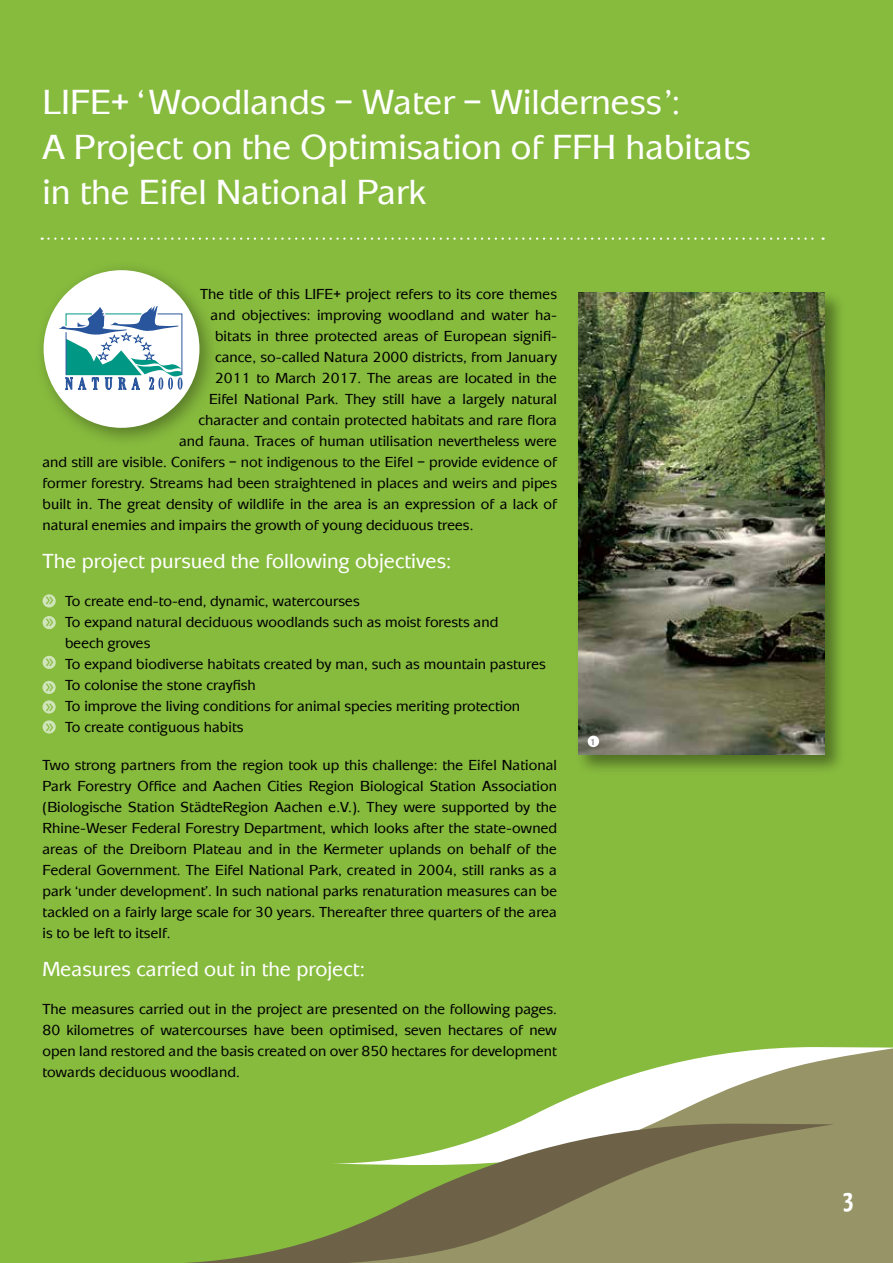
<style>
.page{position:relative;width:893px;height:1263px;background:#87bb3e}
.page>*{position:absolute;margin:0;border:0;box-sizing:border-box;transform-origin:0 0}
.t1{font:500 36px/45px "Mixage EF";color:#fff}
.t2{font:700 27px "BDKJ";color:#fff}
.t3{font:500 21px "Mixage EF";color:#fff}
.t4{font:15.45px/21.8px "Meta";color:#87bb3e}
.t5{font:500 15px/21px "Mixage EF";color:#000;text-align:justify}
.t6{font:700 9px "Mixage EF";color:#949290}
</style>
<div class="page">
<div style="left:834px;top:1168px;width:59px;height:95px;background:#979467"></div>
<svg style="left:515px;top:1047px;width:378px;height:121px"></svg>
<svg style="left:185px;top:1124px;width:649px;height:139px"></svg>
<div style="left:34px;top:260px;width:186px;height:188px;background:#000;opacity:.35"></div>
<div style="left:44px;top:270px;width:155px;height:158px;background:#fff;border-radius:50%"></div>
<svg style="left:59px;top:306px;width:124px;height:84px"></svg>
<svg style="left:42px;top:237px;width:782px;height:3px"></svg>
<div style="left:43px;top:594px;width:13px;height:13px;background:#d1e5bc;border-radius:50%"></div>
<div style="left:43px;top:616px;width:13px;height:13px;background:#d1e5bc;border-radius:50%"></div>
<div style="left:43px;top:656px;width:13px;height:13px;background:#d1e5bc;border-radius:50%"></div>
<div style="left:43px;top:720px;width:13px;height:13px;background:#d1e5bc;border-radius:50%"></div>
<div style="left:43px;top:681px;width:13px;height:13px;background:#d1e5bc;border-radius:50%"></div>
<div style="left:43px;top:700px;width:13px;height:13px;background:#d1e5bc;border-radius:50%"></div>
<div style="left:575px;top:289px;width:271px;height:487px;background:#000;opacity:.4"></div>
<img style="left:579px;top:293px;width:246px;height:462px">
<div style="left:588px;top:736px;width:11px;height:11px;background:#fff;border-radius:50%"></div>
<h1 class="t1" style="left:43px;top:80px;width:710px">LIFE+ ‘Woodlands – Water – Wilderness’:<br>A Project on the Optimisation of FFH habitats in the Eifel National Park</h1>
<p class="t5" style="left:200px;top:284px;width:359px">The title of this LIFE+ project refers to its core themes</p>
<p class="t5" style="left:211px;top:305px;width:348px">and objectives: improving woodland and water ha-</p>
<p class="t5" style="left:215px;top:326px;width:344px">bitats in three protected areas of European signifi-</p>
<p class="t5" style="left:215px;top:347px;width:344px">cance, so-called Natura 2000 districts, from January</p>
<p class="t5" style="left:215px;top:368px;width:344px">2011 to March 2017. The areas are located in the</p>
<p class="t5" style="left:209px;top:389px;width:350px">Eifel National Park. They still have a largely natural</p>
<p class="t5" style="left:199px;top:410px;width:360px">character and contain protected habitats and rare flora</p>
<p class="t5" style="left:179px;top:431px;width:380px">and fauna. Traces of human utilisation nevertheless were</p>
<p class="t5" style="left:43px;top:452px;width:516px">and still are visible. Conifers – not indigenous to the Eifel – provide evidence of</p>
<p class="t5" style="left:43px;top:473px;width:516px">former forestry. Streams had been straightened in places and weirs and pipes</p>
<p class="t5" style="left:43px;top:494px;width:516px">built in. The great density of wildlife in the area is an expression of a lack of</p>
<p class="t5" style="left:43px;top:515px;width:432px">natural enemies and impairs the growth of young deciduous trees.</p>
<h3 class="t3" style="left:43px;top:549px;width:410px">The project pursued the following objectives:</h3>
<p class="t5" style="left:65px;top:590px;width:482px;text-align:left">To create end-to-end, dynamic, watercourses<br>To expand natural deciduous woodlands such as moist forests and<br>beech groves<br>To expand biodiverse habitats created by man, such as mountain pastures To colonise the stone crayfish<br>To improve the living conditions for animal species meriting protection<br>To create contiguous habits</p>
<p class="t5" style="left:43px;top:754px;width:516px">Two strong partners from the region took up this challenge: the Eifel National Park Forestry Office and Aachen Cities Region Biological Station Association (Biologische Station StädteRegion Aachen e.V.). They were supported by the Rhine-Weser Federal Forestry Department, which looks after the state-owned areas of the Dreiborn Plateau and in the Kermeter uplands on behalf of the Federal Government. The Eifel National Park, created in 2004, still ranks as a park ‘under development’. In such national parks renaturation measures can be tackled on a fairly large scale for 30 years. Thereafter three quarters of the area is to be left to itself.</p>
<h3 class="t3" style="left:43px;top:957px;width:324px">Measures carried out in the project:</h3>
<p class="t5" style="left:43px;top:998px;width:516px">The measures carried out in the project are presented on the following pages.<br>80 kilometres of watercourses have been optimised, seven hectares of new open land restored and the basis created on over 850 hectares for development towards deciduous woodland.</p>
<p class="t4" style="left:45px;top:589px;width:10px">&gt;&gt; &gt;&gt;</p>
<p class="t4" style="left:45px;top:650px;width:10px">&gt;&gt;</p>
<p class="t4" style="left:45px;top:677px;width:10px;line-height:19.5px">&gt;&gt; &gt;&gt;</p>
<p class="t4" style="left:45px;top:715px;width:10px">&gt;&gt;</p>
<p class="t6" style="left:590px;top:736px;width:7px">1</p>
<h2 class="t2" style="left:843px;top:1182px;width:13px">3</h2>
</div>
